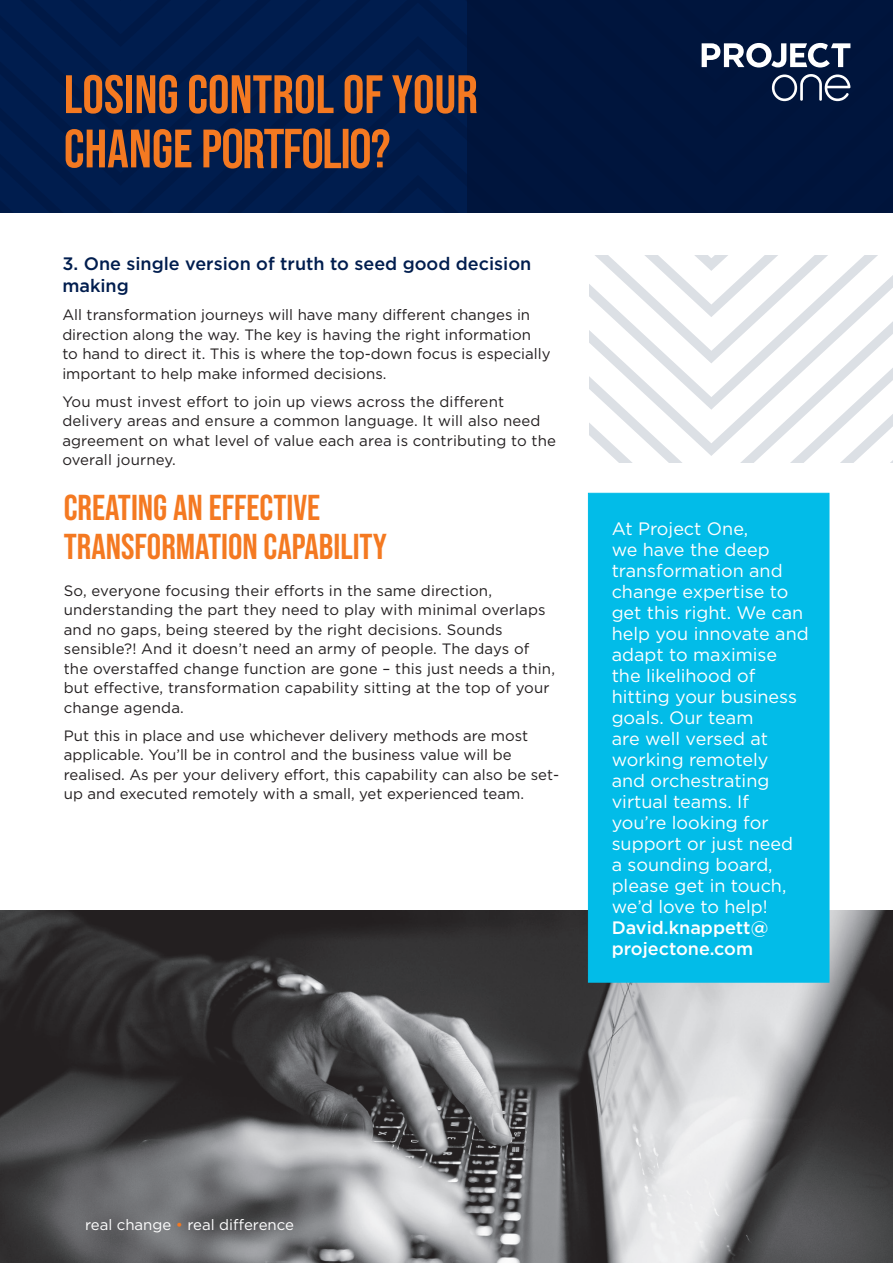
<style>
.page{position:relative;width:893px;height:1263px;background:#fff}
.page>*{position:absolute;margin:0;border:0;box-sizing:border-box;transform-origin:0 0}
.t1{font:54px/54.3px "Bebas Neue";color:#f47921}
.t2{font:36px "Bebas Neue";color:#f47921}
.t3{font:18px/21px "Gotham";color:#fff}
.t4{font:500 18px/22.5px "Gotham";color:#001d4e}
.t5{font:15px/19.5px "Gotham";color:#231f20}
.t6{font:15px "Gotham";color:#fff}
.s1{font-style:inherit}
.s2{font-weight:500}
.s3{color:#f47921}
</style>
<div class="page">
<div style="left:0;top:0;width:437px;height:36px;background:#001d4e"></div>
<svg style="left:0;top:36px;width:893px;height:46px;background:#001a48"></svg>
<svg style="left:0;top:82px;width:893px;height:47px;background:#001844"></svg>
<svg style="left:0;top:129px;width:893px;height:46px;background:#001844"></svg>
<svg style="left:0;top:175px;width:893px;height:38px;background:#001844"></svg>
<img style="left:0;top:910px;width:893px;height:353px">
<svg style="left:590px;top:255px;width:303px;height:207px"></svg>
<div style="left:588px;top:493px;width:241px;height:489px;background:#02bce8"></div>
<svg style="left:772px;top:74px;width:78px;height:27px"></svg>
<svg style="left:437px;top:0;width:456px;height:68px;background:#0e2248"></svg>
<p class="t1" style="left:64px;top:67px;width:416px">LOSING CONTROL OF YOUR<br>CHANGE P<span class="s1">ORTFOLIO</span>?</p>
<p class="t4" style="left:62px;top:252px;width:471px">3. One single version of truth to seed good decision making</p>
<p class="t5" style="left:62px;top:305px;width:490px">All transformation journeys will have many different changes in direction along the way. The key is having the right information<br>to hand to direct it. This is where the top-down focus is especially important to help make informed decisions.</p>
<p class="t5" style="left:62px;top:391px;width:495px">You must invest effort to join up views across the different delivery areas and ensure a common language. It will also need agreement on what level of value each area is contributing to the overall journey.</p>
<p class="t2" style="left:64px;top:487px;width:258px">CREATING AN EFFECTIVE</p>
<p class="t2" style="left:64px;top:526px;width:325px">TRANSFORMATION CAPABILITY</p>
<p class="t5" style="left:64px;top:580px;width:493px">So, everyone focusing their efforts in the same direction, understanding the part they need to play with minimal overlaps and no gaps, being steered by the right decisions. Sounds sensible?! And it doesn’t need an army of people. The days of the overstaffed change function are gone – this just needs a thin, but effective, transformation capability sitting at the top of your change agenda.</p>
<p class="t5" style="left:64px;top:725px;width:497px">Put this in place and use whichever delivery methods are most applicable. You’ll be in control and the business value will be realised. As per your delivery effort, this capability can also be set&shy;up and executed remotely with a small, yet experienced team.</p>
<p class="t3" style="left:612px;top:517px;width:199px">At Project One,<br>we have the deep transformation and change expertise to get this right. We can help you innovate and adapt to maximise the likelihood of hitting your business goals. Our team<br>are well versed at working remotely<br>and orchestrating virtual teams. If<br>you’re looking for support or just need<br>a sounding board, please get in touch, we’d love to help!<br><span class="s2">David.knappett@ projectone.com</span></p>
<p class="t6" style="left:85px;top:1215px;width:210px">real change <span class="s3">•</span> real difference</p>
</div>
